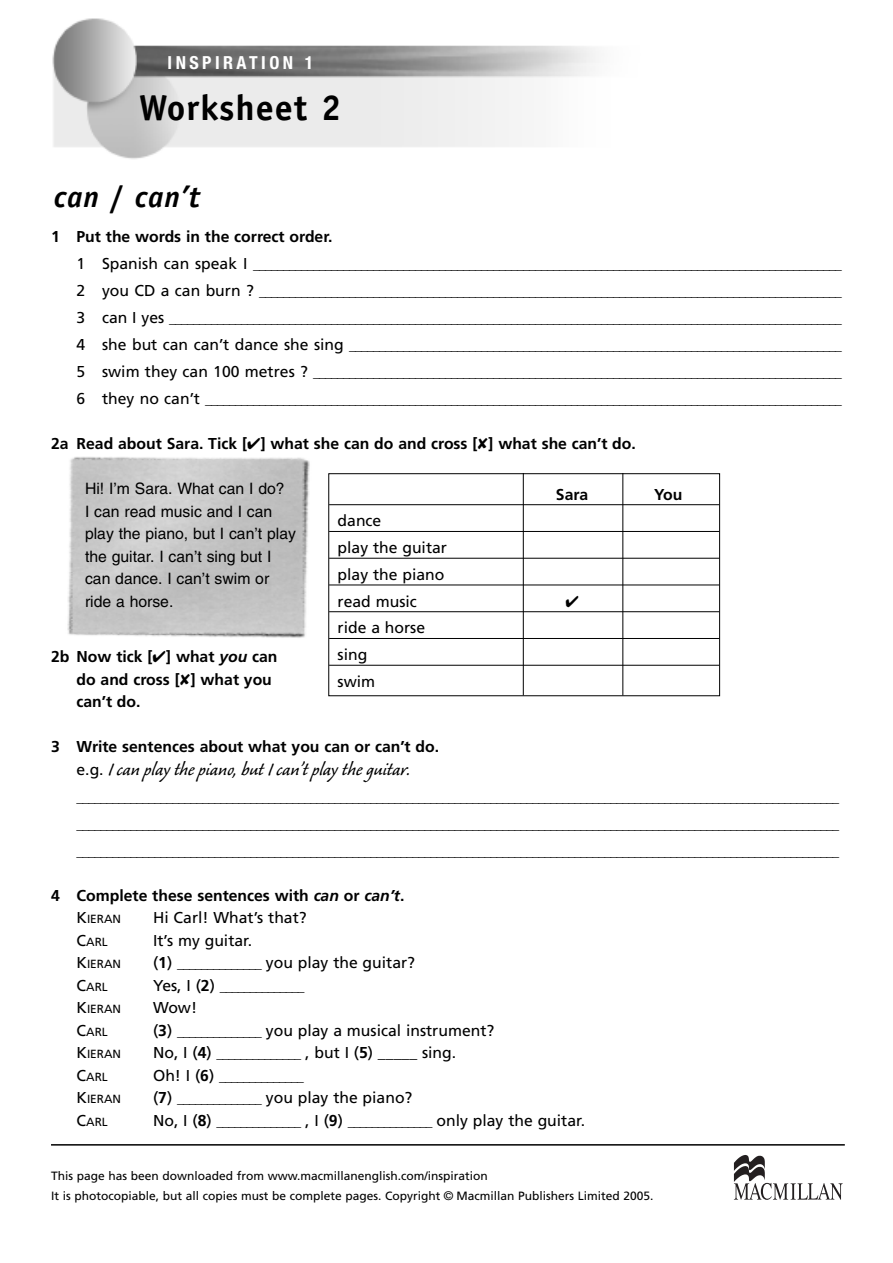
<style>
.page{position:relative;width:893px;height:1263px;background:#fff}
.page>*{position:absolute;margin:0;border:0;box-sizing:border-box;transform-origin:0 0}
.t1{font:700 36px "Officina Sans";letter-spacing:.03em;color:#000}
.t2{font:italic 700 30px "Officina Sans";letter-spacing:.03em;color:#000}
.t3{font:22.5px "Caliban";color:#000}
.t4{font:700 condensed 18px "Helvetica Neue";letter-spacing:.19em;color:#fff}
.t5{font:15.75px/26.7px "Frutiger";color:#000}
.t6{font:700 15.75px/22.5px "Frutiger";color:#000}
.t7{font:15.75px/22.5px "Helvetica";color:#000}
.t8{font:13.5px/27px "Frutiger";color:#000;text-align:justify}
.t9{font:12px/20.2px "Frutiger";color:#000}
.t10{font:11.85px "Frutiger";color:#000}
.s1{font-style:normal}
.s2{font-size:15.75px}
.s3{font-style:italic}
.s4{font-family:"Frutiger";font-size:15.75px}
.s5{font-weight:700}
.s6{font-size:13.5px}
.s7{font-weight:700;font-size:15.75px}
.s8{font-family:"Helvetica"}
</style>
<div class="page">
<img style="left:67px;top:457px;width:265px;height:181px">
<hr style="left:51px;top:1144px;width:794px;height:1px;background:#000">
<svg style="left:734px;top:1155px;width:109px;height:45px"></svg>
<img style="left:52px;top:18px;width:544px;height:141px">
<hr style="left:329px;top:504px;width:390px;height:1px;background:#000">
<hr style="left:329px;top:531px;width:390px;height:1px;background:#000">
<hr style="left:329px;top:558px;width:390px;height:1px;background:#000">
<hr style="left:329px;top:585px;width:390px;height:1px;background:#000">
<hr style="left:329px;top:611px;width:390px;height:1px;background:#000">
<hr style="left:329px;top:638px;width:390px;height:1px;background:#000">
<hr style="left:329px;top:665px;width:390px;height:1px;background:#000">
<div style="left:328px;top:473px;width:392px;height:223px;border:1px solid #000"></div>
<hr style="left:523px;top:473px;width:1px;height:222px;background:#000">
<hr style="left:622px;top:473px;width:1px;height:222px;background:#000">
<h3 class="t4" style="left:168px;top:56px;width:147px">INSPIRATION 1</h3>
<h1 class="t1" style="left:139px;top:94px;width:203px">Worksheet 2</h1>
<h2 class="t2" style="left:54px;top:185px;width:148px">can <span class="s1">/</span> can’t</h2>
<p class="t6" style="left:51px;top:227px;width:283px">1 Put the words in the correct order.</p>
<p class="t8" style="left:77px;top:252px;width:767px"><span class="s2">1 Spanish can speak I</span> __________________________________________________________________________________________________ <span class="s2">2 you CD a can burn ?</span> _________________________________________________________________________________________________ <span class="s2">3 can I yes</span> ________________________________________________________________________________________________________________ <span class="s2">4 she but can can’t dance she sing</span> __________________________________________________________________________________ <span class="s2">5 swim they can 100 metres ?</span> ________________________________________________________________________________________ <span class="s2">6 they no can’t</span> __________________________________________________________________________________________________________</p>
<p class="t6" style="left:51px;top:434px;width:586px">2a Read about Sara. Tick [✔] what she can do and cross [✘] what she can’t do.</p>
<p class="t7" style="left:85px;top:479px;width:212px">Hi! I’m Sara. What can I do?<br>I can read music and I can play the piano, but I can’t play the guitar. I can’t sing but I can dance. I can’t swim or ride a horse.</p>
<p class="t6" style="left:556px;top:484px;width:34px">Sara</p>
<p class="t6" style="left:654px;top:484px;width:30px">You</p>
<p class="t5" style="left:338px;top:509px;width:111px">dance<br>play the guitar play the piano read music</p>
<p class="t5" style="left:338px;top:616px;width:89px">ride a horse sing<br>swim</p>
<p class="t6" style="left:77px;top:647px;width:202px;text-indent:-26px">2b Now tick [✔] what <span class="s3">you</span> can do and cross [✘] what you can’t do.</p>
<p class="t6" style="left:51px;top:737px;width:390px">3 Write sentences about what you can or can’t do.</p>
<h3 class="t3" style="left:77px;top:761px;width:336px"><span class="s4">e.g.</span> I can play the piano, but I can’t play the guitar.</h3>
<p class="t8" style="left:77px;top:784px;width:764px">_______________________________________________________________________________________________________________________________ _______________________________________________________________________________________________________________________________ _______________________________________________________________________________________________________________________________</p>
<p class="t6" style="left:51px;top:885px;width:355px">4 Complete these sentences with <span class="s3">can</span> or <span class="s3">can’t</span>.</p>
<p class="t10" style="left:77px;top:914px;width:46px"><span class="s2">K</span>IERAN</p>
<p class="t5" style="left:153px;top:906px;width:155px">Hi Carl! What’s that?</p>
<p class="t10" style="left:77px;top:937px;width:33px"><span class="s2">C</span>ARL</p>
<p class="t5" style="left:153px;top:928px;width:101px">It’s my guitar.</p>
<p class="t10" style="left:77px;top:959px;width:46px"><span class="s2">K</span>IERAN</p>
<p class="t5" style="left:153px;top:951px;width:264px">(<span class="s5">1</span>) <span class="s6">______________</span> you play the guitar?</p>
<p class="t10" style="left:77px;top:982px;width:33px"><span class="s2">C</span>ARL</p>
<p class="t8" style="left:153px;top:973px;width:153px"><span class="s2">Yes, I (</span><span class="s7">2</span><span class="s2">)</span> ______________</p>
<p class="t10" style="left:77px;top:1004px;width:46px"><span class="s2">K</span>IERAN</p>
<p class="t5" style="left:153px;top:996px;width:46px">Wow!</p>
<p class="t10" style="left:77px;top:1027px;width:33px"><span class="s2">C</span>ARL</p>
<p class="t5" style="left:153px;top:1018px;width:343px">(<span class="s5">3</span>) <span class="s6">______________</span> you play a musical instrument?</p>
<p class="t10" style="left:77px;top:1049px;width:46px"><span class="s2">K</span>IERAN</p>
<p class="t5" style="left:153px;top:1041px;width:305px">No, I (<span class="s5">4</span>) <span class="s6">______________</span> , but I (<span class="s5">5</span>) _____ sing.</p>
<p class="t10" style="left:77px;top:1072px;width:33px"><span class="s2">C</span>ARL</p>
<p class="t8" style="left:153px;top:1063px;width:152px"><span class="s2">Oh! I (</span><span class="s7">6</span><span class="s2">)</span> ______________</p>
<p class="t10" style="left:77px;top:1094px;width:46px"><span class="s2">K</span>IERAN</p>
<p class="t5" style="left:153px;top:1086px;width:261px">(<span class="s5">7</span>) <span class="s6">______________</span> you play the piano?</p>
<p class="t10" style="left:77px;top:1117px;width:33px"><span class="s2">C</span>ARL</p>
<p class="t5" style="left:153px;top:1108px;width:434px">No, I (<span class="s5">8</span>) <span class="s6">______________</span> , I (<span class="s5">9</span>) <span class="s6">______________</span> only play the guitar.</p>
<p class="t9" style="left:51px;top:1167px;width:604px">This page has been downloaded from www.macmillanenglish.com/inspiration<br>It is photocopiable, but all copies must be complete pages. Copyright <span class="s8">©</span> Macmillan Publishers Limited 2005.</p>
</div>
